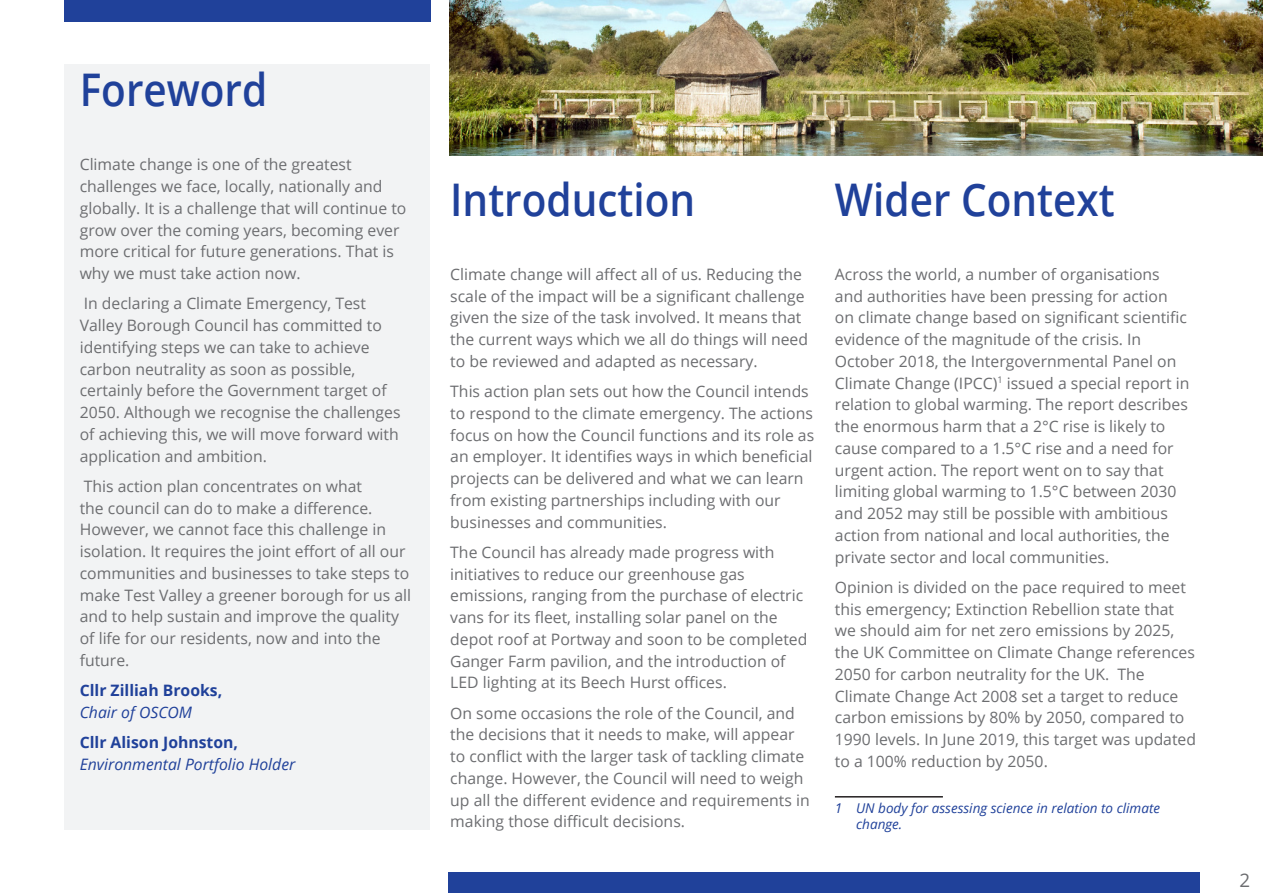
<style>
.page{position:relative;width:1263px;height:893px;background:#fff}
.page>*{position:absolute;margin:0;border:0;box-sizing:border-box;transform-origin:0 0}
.Bold_title{font:600 45px "Open Sans";color:#20419a;scale:.9 1}
.t1{font:18.75px "Open Sans";color:#6c6d70}
.Body{font:15.75px/21.8px "Open Sans";color:#6c6d70}
.Body-2{font:italic 15.75px/21.8px "Open Sans";color:#20419a}
.Body-3{font:700 15.75px/21.8px "Open Sans";color:#20419a}
.Body-4{font:italic 13.5px/16.2px "Open Sans";color:#20419a}
.s1{font-weight:400;font-style:italic}
.s2{font-weight:700;font-style:normal}
</style>
<div class="page">
<div style="left:64px;top:0;width:366px;height:21px;background:#20419a"></div>
<div style="left:448px;top:872px;width:751px;height:21px;background:#20419a"></div>
<div style="left:64px;top:64px;width:365px;height:765px;background:#f2f3f4"></div>
<hr style="left:835px;top:796px;width:108px;height:1px;background:#231f20">
<img style="left:449px;top:0;width:814px;height:155px">
<p class="Bold_title" style="left:80px;top:59px;width:210px">Foreword</p>
<p class="Body" style="left:80px;top:153px;width:328px">Climate change is one of the greatest challenges we face, locally, nationally and globally. It is a challenge that will continue to grow over the coming years, becoming ever more critical for future generations. That is why we must take action now.</p>
<p class="Body" style="left:80px;top:292px;width:322px">In declaring a Climate Emergency, Test Valley Borough Council has committed to identifying steps we can take to achieve carbon neutrality as soon as possible, certainly before the Government target of 2050. Although we recognise the challenges of achieving this, we will move forward with application and ambition.</p>
<p class="Body" style="left:80px;top:475px;width:333px">This action plan concentrates on what<br>the council can do to make a difference.<br>However, we cannot face this challenge in isolation. It requires the joint effort of all our communities and businesses to take steps to make Test Valley a greener borough for us all and to help sustain and improve the quality of life for our residents, now and into the future.</p>
<p class="Body-3" style="left:80px;top:679px;width:144px">Cllr Zilliah Brooks,<br><span class="s1">Chair of OSCOM</span></p>
<p class="Body-2" style="left:80px;top:731px;width:217px"><span class="s2">Cllr Alison Johnston,<br></span>Environmental Portfolio Holder</p>
<p class="Bold_title" style="left:450px;top:168px;width:274px">Introduction</p>
<p class="Body" style="left:450px;top:263px;width:359px">Climate change will affect all of us. Reducing the scale of the impact will be a significant challenge given the size of the task involved. It means that the current ways which we all do things will need to be reviewed and adapted as necessary.</p>
<p class="Body" style="left:450px;top:380px;width:365px">This action plan sets out how the Council intends to respond to the climate emergency. The actions focus on how the Council functions and its role as an employer. It identifies ways in which beneficial projects can be delivered and what we can learn from existing partnerships including with our businesses and communities.</p>
<p class="Body" style="left:450px;top:541px;width:359px">The Council has already made progress with initiatives to reduce our greenhouse gas emissions, ranging from the purchase of electric vans for its fleet, installing solar panel on the depot roof at Portway and soon to be completed Ganger Farm pavilion, and the introduction of LED lighting at its Beech Hurst offices.</p>
<p class="Body" style="left:450px;top:702px;width:361px">On some occasions the role of the Council, and the decisions that it needs to make, will appear to conflict with the larger task of tackling climate change. However, the Council will need to weigh up all the different evidence and requirements in making those difficult decisions.</p>
<p class="Bold_title" style="left:835px;top:168px;width:312px">Wider Context</p>
<p class="Body" style="left:835px;top:263px;width:356px">Across the world, a number of organisations and authorities have been pressing for action on climate change based on significant scientific evidence of the magnitude of the crisis. In October 2018, the Intergovernmental Panel on Climate Change (IPCC)<sup>1</sup> issued a special report in relation to global warming. The report describes the enormous harm that a 2°C rise is likely to cause compared to a 1.5°C rise and a need for urgent action. The report went on to say that limiting global warming to 1.5°C between 2030 and 2052 may still be possible with ambitious action from national and local authorities, the private sector and local communities.</p>
<p class="Body" style="left:835px;top:576px;width:363px">Opinion is divided on the pace required to meet this emergency; Extinction Rebellion state that we should aim for net zero emissions by 2025, the UK Committee on Climate Change references 2050 for carbon neutrality for the UK. The Climate Change Act 2008 set a target to reduce carbon emissions by 80% by 2050, compared to 1990 levels. In June 2019, this target was updated to a 100% reduction by 2050.</p>
<p class="Body-4" style="left:856px;top:800px;width:305px;text-indent:-21px">1 UN body for assessing science in relation to climate change.</p>
<p class="t1" style="left:1239px;top:867px;width:12px">2</p>
</div>
